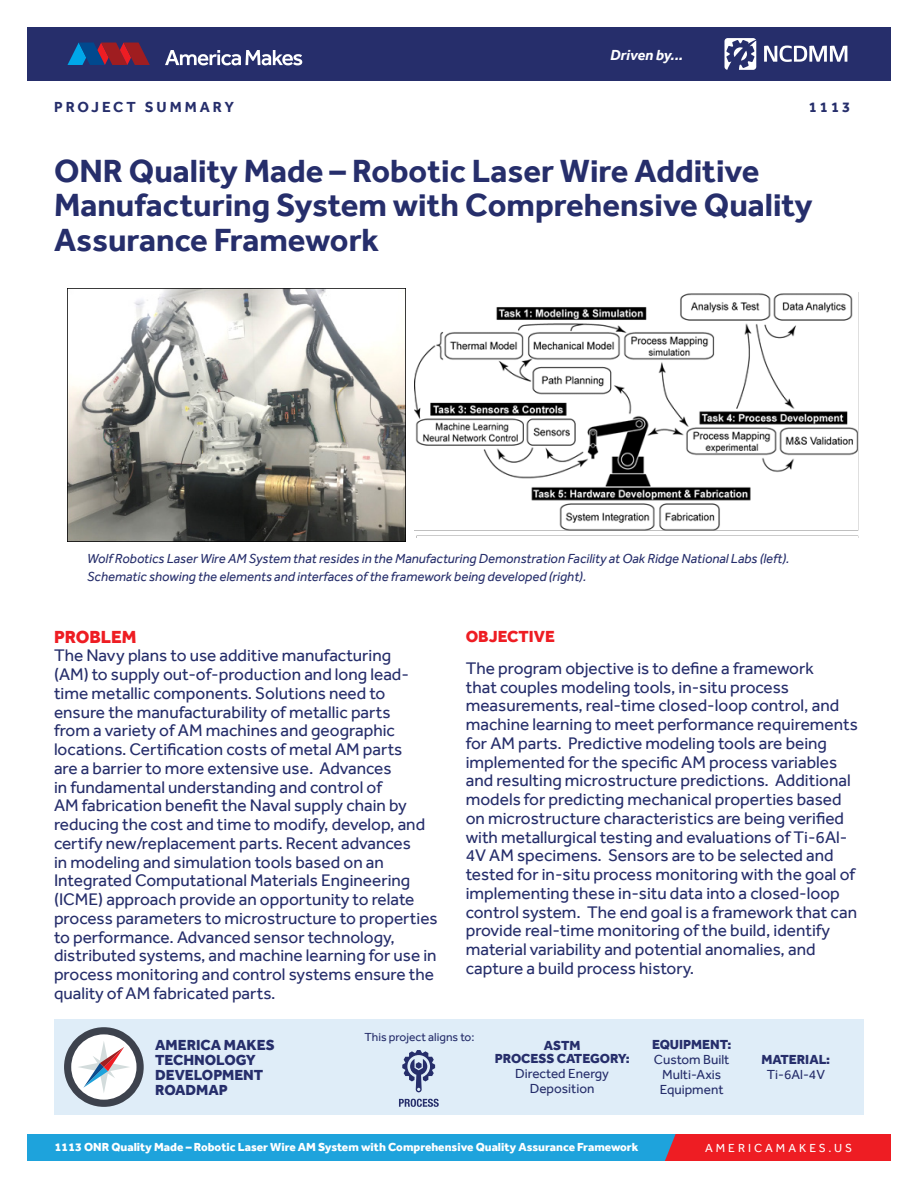
<style>
.page{position:relative;width:918px;height:1188px;background:#fff}
.page>*{position:absolute;margin:0;border:0;box-sizing:border-box;transform-origin:0 0}
._2-Impact_Statement{font:700 33px/34.5px "Effra";color:#262e6b}
.Red_Heading{font:800 18px "Effra";color:#ee1d23}
.Body_Copy{font:17.25px/18.8px "Effra";color:#262e6b}
.Body_Copy-2{font:800 16.5px "Effra";color:#ee1d23}
.t1{font:800 15px/15px "Effra";color:#262e6b}
.t2{font:700 15px "Effra";letter-spacing:.2em;color:#262e6b}
.t3{font:italic 700 15px "Effra";color:#fff}
.t4{font:italic 13.5px/18px "Effra";color:#262e6b}
.Footer-ASTM___Mat_l{font:13.5px/15px "Effra";color:#262e6b;text-align:center}
.Footer-ASTM___Mat_l-2{font:800 13.5px/13.5px "Effra";color:#262e6b;text-align:center}
.t5{font:800 12px "Effra";color:#fff}
.t6{font:12px "Effra";color:#262e6b}
.t7{font:12px "Effra";letter-spacing:.25em;color:#fff}
.s1{font-weight:800}
.s2{font-weight:400}
</style>
<div class="page">
<div style="left:27px;top:1134px;width:840px;height:27px;background:#1ea3dc"></div>
<div style="left:665px;top:1134px;width:226px;height:27px;background:#ee1d23"></div>
<div style="left:27px;top:27px;width:864px;height:54px;background:#262e6b"></div>
<svg style="left:67px;top:43px;width:83px;height:22px"></svg>
<svg style="left:165px;top:50px;width:137px;height:15px"></svg>
<svg style="left:764px;top:45px;width:83px;height:17px"></svg>
<svg style="left:724px;top:38px;width:32px;height:32px"></svg>
<div style="left:54px;top:1020px;width:810px;height:95px;background:#dfedf8"></div>
<svg style="left:64px;top:1027px;width:80px;height:80px"></svg>
<svg style="left:402px;top:1050px;width:33px;height:42px"></svg>
<svg style="left:399px;top:1099px;width:40px;height:8px"></svg>
<img style="left:68px;top:288px;width:337px;height:254px">
<img style="left:414px;top:293px;width:444px;height:244px">
<p class="t2" style="left:54px;top:99px;width:182px">PROJECT SUMMARY</p>
<p class="t3" style="left:610px;top:46px;width:74px">Driven by...</p>
<p class="t2" style="left:809px;top:99px;width:43px">1113</p>
<p class="_2-Impact_Statement" style="left:54px;top:153px;width:760px">ONR Quality Made – Robotic Laser Wire Additive<br>Manufacturing System with Comprehensive Quality<br>Assurance Framework</p>
<p class="t4" style="left:87px;top:550px;width:704px">Wolf Robotics Laser Wire AM System that resides in the Manufacturing Demonstration Facility at Oak Ridge National Labs (left).<br>Schematic showing the elements and interfaces of the framework being developed (right).</p>
<p class="Red_Heading" style="left:54px;top:626px;width:84px">PROBLEM</p>
<p class="Body_Copy" style="left:54px;top:646px;width:385px">The Navy plans to use additive manufacturing<br>(AM) to supply out-of-production and long lead&shy;time metallic components. Solutions need to ensure the manufacturability of metallic parts<br>from a variety of AM machines and geographic locations. Certification costs of metal AM parts<br>are a barrier to more extensive use. Advances<br>in fundamental understanding and control of<br>AM fabrication benefit the Naval supply chain by reducing the cost and time to modify, develop, and certify new/replacement parts. Recent advances<br>in modeling and simulation tools based on an Integrated Computational Materials Engineering (ICME) approach provide an opportunity to relate process parameters to microstructure to properties to performance. Advanced sensor technology, distributed systems, and machine learning for use in process monitoring and control systems ensure the quality of AM fabricated parts.</p>
<p class="Body_Copy-2" style="left:466px;top:626px;width:91px">OBJECTIVE</p>
<p class="Body_Copy" style="left:466px;top:659px;width:394px">The program objective is to define a framework<br>that couples modeling tools, in-situ process measurements, real-time closed-loop control, and machine learning to meet performance requirements for AM parts. Predictive modeling tools are being implemented for the specific AM process variables and resulting microstructure predictions. Additional models for predicting mechanical properties based on microstructure characteristics are being verified with metallurgical testing and evaluations of Ti-6Al-4V AM specimens. Sensors are to be selected and tested for in-situ process monitoring with the goal of implementing these in-situ data into a closed-loop control system. The end goal is a framework that can provide real-time monitoring of the build, identify material variability and potential anomalies, and capture a build process history.</p>
<p class="t1" style="left:155px;top:1037px;width:121px">AMERICA MAKES<br>TECHNOLOGY<br>DEVELOPMENT<br>ROADMAP</p>
<p class="t6" style="left:364px;top:1030px;width:112px">This project aligns to:</p>
<p class="Footer-ASTM___Mat_l-2" style="left:495px;top:1038px;width:136px">ASTM<br>PROCESS CATEGORY:</p>
<p class="Footer-ASTM___Mat_l" style="left:515px;top:1066px;width:95px">Directed Energy<br>Deposition</p>
<p class="Footer-ASTM___Mat_l" style="left:652px;top:1037px;width:81px"><span class="s1">EQUIPMENT:<br></span>Custom Built<br>Multi-Axis<br>Equipment</p>
<p class="Footer-ASTM___Mat_l-2" style="left:762px;top:1052px;width:70px;line-height:15px">MATERIAL:<br><span class="s2">Ti-6Al-4V</span></p>
<p class="t5" style="left:55px;top:1140px;width:585px">1113 ONR Quality Made – Robotic Laser Wire AM System with Comprehensive Quality Assurance Framework</p>
<p class="t7" style="left:705px;top:1140px;width:149px">AMERICAMAKES.US</p>
</div>
